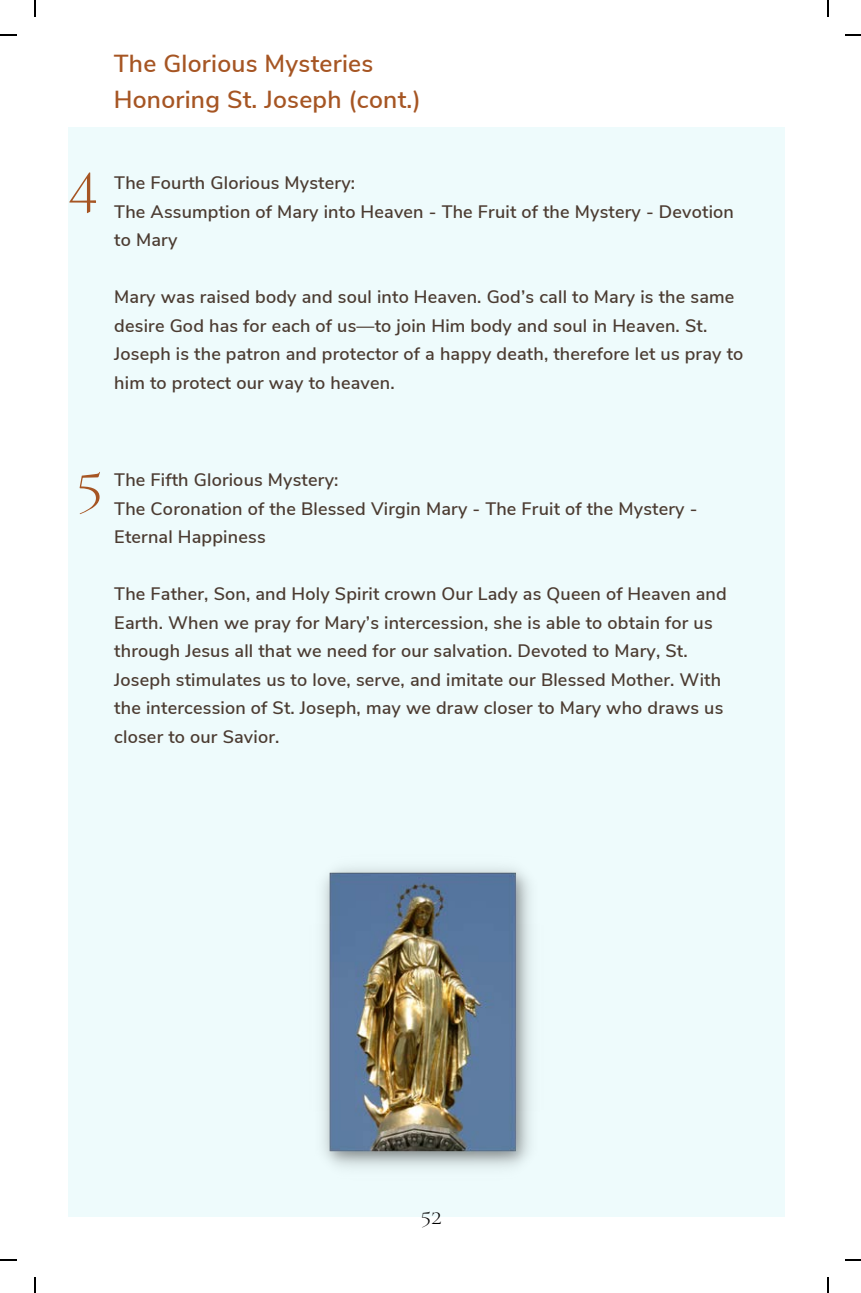
<style>
.page{position:relative;width:861px;height:1293px;background:#fff}
.page>*{position:absolute;margin:0;border:0;box-sizing:border-box;transform-origin:0 0}
.t1{font:300 63.4px "Cormorant SC";color:#a65523}
.t2{font:600 24.6px/36px "Nunito Sans";letter-spacing:.01em;color:#a65523}
.t3{font:300 24px "Cormorant SC";color:#000}
.t4{font:600 18px/28.4px "Nunito Sans";letter-spacing:.01em;color:#4b3b31}
</style>
<div class="page">
<div style="left:68px;top:127px;width:716px;height:1089px;background:#eefbfc"></div>
<img style="left:322px;top:867px;width:209px;height:301px">
<svg style="left:34px;top:0;width:2px;height:17px"></svg>
<svg style="left:0;top:35px;width:16px;height:1px"></svg>
<svg style="left:827px;top:0;width:1px;height:17px"></svg>
<svg style="left:845px;top:35px;width:15px;height:1px"></svg>
<svg style="left:34px;top:1277px;width:2px;height:15px"></svg>
<svg style="left:0;top:1259px;width:16px;height:1px"></svg>
<svg style="left:827px;top:1277px;width:1px;height:15px"></svg>
<svg style="left:845px;top:1259px;width:15px;height:1px"></svg>
<h2 class="t2" style="left:114px;top:46px;width:308px">The Glorious Mysteries<br>Honoring St. Joseph (cont.)</h2>
<h1 class="t1" style="left:68px;top:144px;width:32px">4</h1>
<p class="t4" style="left:114px;top:169px;width:621px">The Fourth Glorious Mystery:<br>The Assumption of Mary into Heaven - The Fruit of the Mystery - Devotion to Mary</p>
<p class="t4" style="left:114px;top:283px;width:630px">Mary was raised body and soul into Heaven. God’s call to Mary is the same desire God has for each of us—to join Him body and soul in Heaven. St.<br>Joseph is the patron and protector of a happy death, therefore let us pray to him to protect our way to heaven.</p>
<h1 class="t1" style="left:76px;top:445px;width:29px">5</h1>
<p class="t4" style="left:114px;top:466px;width:584px">The Fifth Glorious Mystery:<br>The Coronation of the Blessed Virgin Mary - The Fruit of the Mystery -<br>Eternal Happiness</p>
<p class="t4" style="left:114px;top:580px;width:613px">The Father, Son, and Holy Spirit crown Our Lady as Queen of Heaven and Earth. When we pray for Mary’s intercession, she is able to obtain for us through Jesus all that we need for our salvation. Devoted to Mary, St.<br>Joseph stimulates us to love, serve, and imitate our Blessed Mother. With the intercession of St. Joseph, may we draw closer to Mary who draws us closer to our Savior.</p>
<h3 class="t3" style="left:420px;top:1201px;width:23px">52</h3>
</div>
